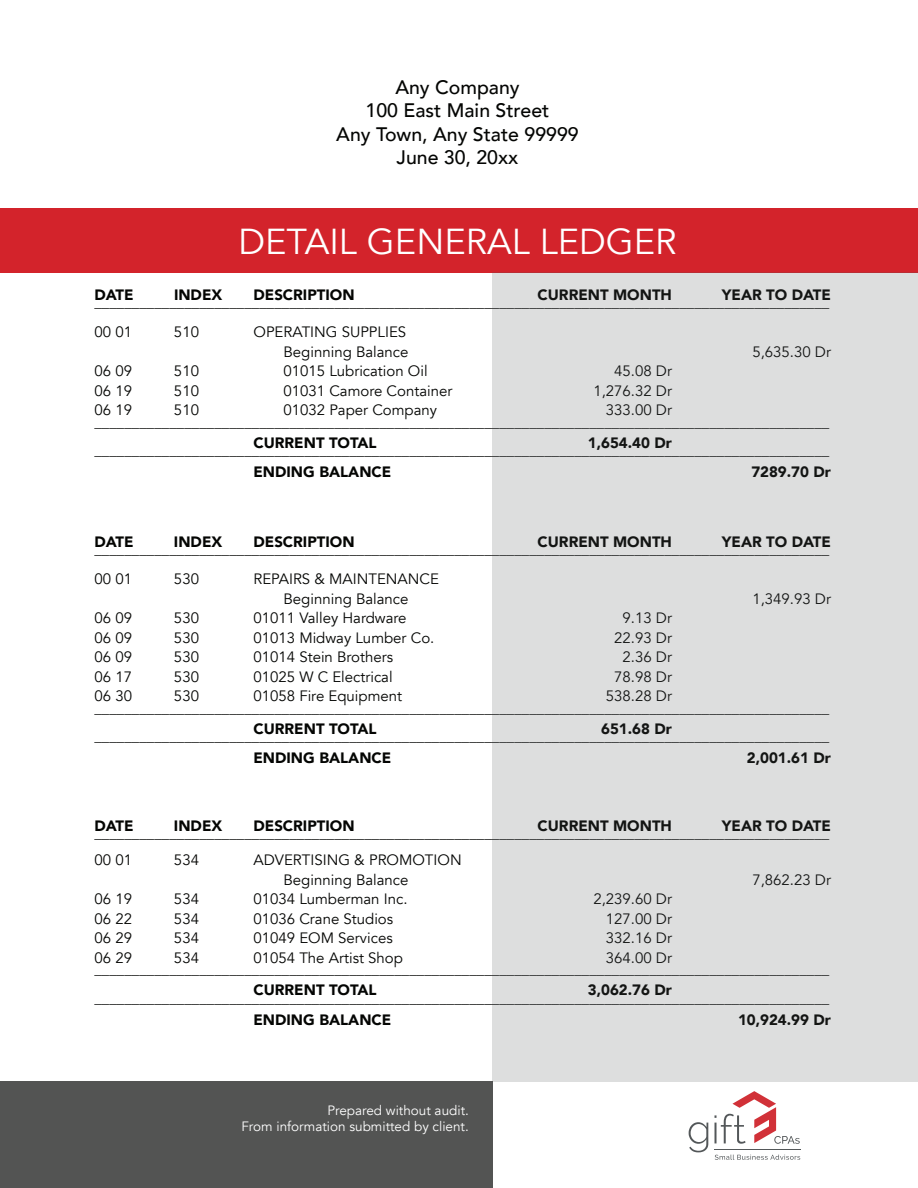
<style>
.page{position:relative;width:918px;height:1188px;background:#fff}
.page>*{position:absolute;margin:0;border:0;box-sizing:border-box;transform-origin:0 0}
.t1{font:36px "Avenir";color:#fff}
.t2{font:500 19.5px/23.4px "Avenir";color:#040503;text-align:center}
.t3{font:15px/19.5px "Avenir";color:#040503}
.t4{font:900 15px "Avenir";color:#040503}
.t5{font:13.5px/16.2px "Avenir";color:#fff;text-align:right}
</style>
<div class="page">
<div style="left:0;top:208px;width:918px;height:64px;background:#d3232b"></div>
<div style="left:0;top:1082px;width:492px;height:106px;background:#535453"></div>
<div style="left:492px;top:272px;width:426px;height:810px;background:#dddede"></div>
<svg style="left:715px;top:1155px;width:85px;height:5px"></svg>
<svg style="left:689px;top:1122px;width:19px;height:30px"></svg>
<svg style="left:715px;top:1091px;width:85px;height:53px"></svg>
<hr style="left:715px;top:1149px;width:86px;height:1px;background:#535759">
<h2 class="t2" style="left:336px;top:74px;width:244px">Any Company<br>100 East Main Street<br>Any Town, Any State 99999<br>June 30, 20xx</h2>
<h1 class="t1" style="left:239px;top:220px;width:439px">DETAIL GENERAL LEDGER</h1>
<p class="t4" style="left:94px;top:282px;width:41px">DATE</p>
<p class="t4" style="left:174px;top:282px;width:50px">INDEX</p>
<p class="t4" style="left:254px;top:282px;width:103px">DESCRIPTION</p>
<p class="t4" style="left:538px;top:282px;width:136px">CURRENT MONTH</p>
<p class="t4" style="left:722px;top:282px;width:111px">YEAR TO DATE</p>
<p class="t3" style="left:94px;top:287px;width:736px;line-height:30px">__________________________________________________________________________________________________<br>00 01</p>
<p class="t3" style="left:174px;top:323px;width:27px">510</p>
<p class="t3" style="left:253px;top:323px;width:157px;text-align:right">OPERATING SUPPLIES<br>Beginning Balance</p>
<p class="t3" style="left:752px;top:342px;width:80px">5,635.30 Dr</p>
<p class="t3" style="left:94px;top:362px;width:39px">06 09</p>
<p class="t3" style="left:174px;top:362px;width:27px">510</p>
<p class="t3" style="left:283px;top:362px;width:146px">01015 Lubrication Oil</p>
<p class="t3" style="left:614px;top:362px;width:59px">45.08 Dr</p>
<p class="t3" style="left:94px;top:381px;width:39px">06 19</p>
<p class="t3" style="left:174px;top:381px;width:27px">510</p>
<p class="t3" style="left:283px;top:381px;width:170px">01031 Camore Container</p>
<p class="t3" style="left:593px;top:381px;width:80px">1,276.32 Dr</p>
<p class="t3" style="left:94px;top:401px;width:39px">06 19</p>
<p class="t3" style="left:174px;top:401px;width:27px">510</p>
<p class="t3" style="left:283px;top:401px;width:155px">01032 Paper Company</p>
<p class="t3" style="left:94px;top:405px;width:736px;line-height:11.7px;text-indent:511px">333.00 Dr __________________________________________________________________________________________________</p>
<p class="t4" style="left:253px;top:430px;width:125px">CURRENT TOTAL</p>
<p class="t4" style="left:588px;top:430px;width:86px">1,654.40 Dr</p>
<p class="t3" style="left:94px;top:440px;width:736px">__________________________________________________________________________________________________</p>
<p class="t4" style="left:253px;top:459px;width:139px">ENDING BALANCE</p>
<p class="t4" style="left:751px;top:459px;width:81px">7289.70 Dr</p>
<p class="t4" style="left:94px;top:529px;width:41px">DATE</p>
<p class="t4" style="left:174px;top:529px;width:50px">INDEX</p>
<p class="t4" style="left:253px;top:529px;width:103px">DESCRIPTION</p>
<p class="t4" style="left:538px;top:529px;width:136px">CURRENT MONTH</p>
<p class="t4" style="left:722px;top:529px;width:111px">YEAR TO DATE</p>
<p class="t3" style="left:94px;top:534px;width:736px;line-height:30px">__________________________________________________________________________________________________<br>00 01</p>
<p class="t3" style="left:174px;top:569px;width:27px">530</p>
<p class="t3" style="left:253px;top:569px;width:187px;text-align:center">REPAIRS &amp; MAINTENANCE<br>Beginning Balance</p>
<p class="t3" style="left:752px;top:589px;width:80px">1,349.93 Dr</p>
<p class="t3" style="left:94px;top:608px;width:39px">06 09</p>
<p class="t3" style="left:174px;top:608px;width:27px">530</p>
<p class="t3" style="left:253px;top:608px;width:155px">01011 Valley Hardware</p>
<p class="t3" style="left:623px;top:608px;width:51px">9.13 Dr</p>
<p class="t3" style="left:94px;top:628px;width:39px">06 09</p>
<p class="t3" style="left:174px;top:628px;width:27px">530</p>
<p class="t3" style="left:253px;top:628px;width:182px">01013 Midway Lumber Co.</p>
<p class="t3" style="left:614px;top:628px;width:59px">22.93 Dr</p>
<p class="t3" style="left:94px;top:647px;width:39px">06 09</p>
<p class="t3" style="left:174px;top:647px;width:27px">530</p>
<p class="t3" style="left:253px;top:647px;width:141px">01014 Stein Brothers</p>
<p class="t3" style="left:623px;top:647px;width:51px">2.36 Dr</p>
<p class="t3" style="left:94px;top:667px;width:39px">06 17</p>
<p class="t3" style="left:174px;top:667px;width:27px">530</p>
<p class="t3" style="left:253px;top:667px;width:141px">01025 W C Electrical</p>
<p class="t3" style="left:614px;top:667px;width:59px">78.98 Dr</p>
<p class="t3" style="left:94px;top:686px;width:39px">06 30</p>
<p class="t3" style="left:174px;top:686px;width:27px">530</p>
<p class="t3" style="left:253px;top:686px;width:150px">01058 Fire Equipment</p>
<p class="t3" style="left:94px;top:690px;width:736px;line-height:11.7px;text-indent:511px">538.28 Dr __________________________________________________________________________________________________</p>
<p class="t4" style="left:253px;top:716px;width:125px">CURRENT TOTAL</p>
<p class="t4" style="left:601px;top:716px;width:72px">651.68 Dr</p>
<p class="t3" style="left:94px;top:726px;width:736px">__________________________________________________________________________________________________</p>
<p class="t4" style="left:253px;top:745px;width:139px">ENDING BALANCE</p>
<p class="t4" style="left:747px;top:745px;width:86px">2,001.61 Dr</p>
<p class="t4" style="left:94px;top:813px;width:41px">DATE</p>
<p class="t4" style="left:174px;top:813px;width:50px">INDEX</p>
<p class="t4" style="left:253px;top:813px;width:103px">DESCRIPTION</p>
<p class="t4" style="left:538px;top:813px;width:136px">CURRENT MONTH</p>
<p class="t4" style="left:722px;top:813px;width:111px">YEAR TO DATE</p>
<p class="t3" style="left:94px;top:820px;width:736px;line-height:27px">__________________________________________________________________________________________________<br>00 01</p>
<p class="t3" style="left:174px;top:851px;width:27px">534</p>
<p class="t3" style="left:283px;top:851px;width:180px;text-indent:-30px">ADVERTISING &amp; PROMOTION<br>Beginning Balance</p>
<p class="t3" style="left:752px;top:870px;width:80px">7,862.23 Dr</p>
<p class="t3" style="left:94px;top:890px;width:39px">06 19</p>
<p class="t3" style="left:174px;top:890px;width:27px">534</p>
<p class="t3" style="left:253px;top:890px;width:156px">01034 Lumberman Inc.</p>
<p class="t3" style="left:593px;top:890px;width:80px">2,239.60 Dr</p>
<p class="t3" style="left:94px;top:909px;width:39px">06 22</p>
<p class="t3" style="left:174px;top:909px;width:27px">534</p>
<p class="t3" style="left:253px;top:909px;width:141px">01036 Crane Studios</p>
<p class="t3" style="left:606px;top:909px;width:68px">127.00 Dr</p>
<p class="t3" style="left:94px;top:929px;width:39px">06 29</p>
<p class="t3" style="left:174px;top:929px;width:27px">534</p>
<p class="t3" style="left:253px;top:929px;width:141px">01049 EOM Services</p>
<p class="t3" style="left:606px;top:929px;width:68px">332.16 Dr</p>
<p class="t3" style="left:94px;top:948px;width:39px">06 29</p>
<p class="t3" style="left:174px;top:948px;width:27px">534</p>
<p class="t3" style="left:253px;top:948px;width:151px">01054 The Artist Shop</p>
<p class="t3" style="left:94px;top:952px;width:736px;line-height:11.7px;text-indent:511px">364.00 Dr __________________________________________________________________________________________________</p>
<p class="t4" style="left:253px;top:977px;width:125px">CURRENT TOTAL</p>
<p class="t4" style="left:588px;top:977px;width:86px">3,062.76 Dr</p>
<p class="t3" style="left:94px;top:988px;width:736px">__________________________________________________________________________________________________</p>
<p class="t4" style="left:253px;top:1007px;width:139px">ENDING BALANCE</p>
<p class="t4" style="left:738px;top:1007px;width:94px">10,924.99 Dr</p>
<p class="t5" style="left:241px;top:1102px;width:229px">Prepared without audit.<br>From information submitted by client.</p>
</div>
